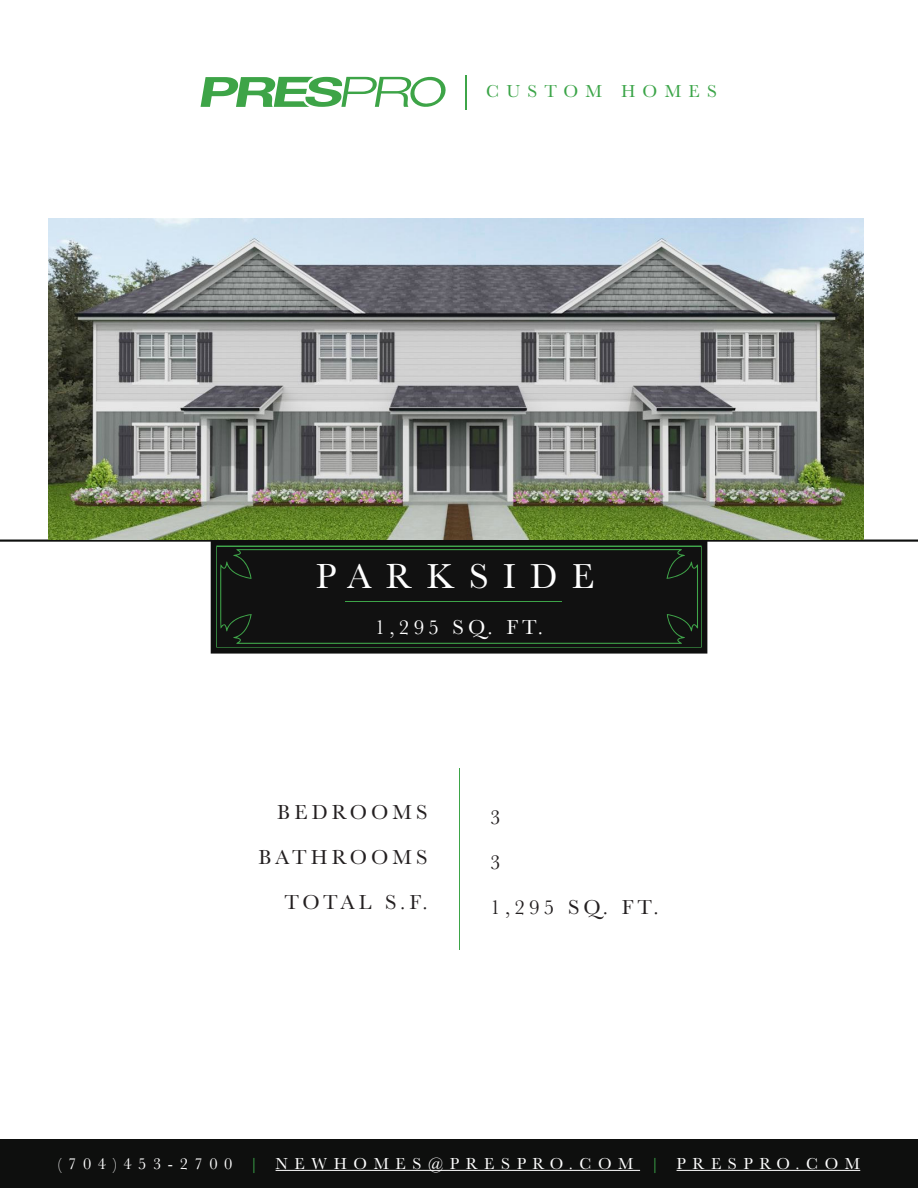
<style>
.page{position:relative;width:918px;height:1188px;background:#fff}
.page>*{position:absolute;margin:0;border:0;box-sizing:border-box;transform-origin:0 0}
.t1{font:36px "Baskerville";letter-spacing:.4em;color:#fff}
.t2{font:21px "Baskerville";letter-spacing:.2em;color:#231f20}
.t3{font:21px "Baskerville";letter-spacing:.2em;color:#fff}
.t4{font:18px "Baskerville";letter-spacing:.4em;color:#3aa447}
.t5{font:16.5px "Baskerville";letter-spacing:.4em;color:#fff}
.s1{color:#3aa447}
</style>
<div class="page">
<div style="left:0;top:1139px;width:918px;height:49px;background:#0e0f0e"></div>
<hr style="left:276px;top:1170px;width:364px;height:1px;background:#fff">
<hr style="left:677px;top:1170px;width:183px;height:1px;background:#fff">
<svg style="left:201px;top:77px;width:245px;height:30px"></svg>
<hr style="left:465px;top:75px;width:1px;height:35px;background:#3da548">
<svg style="left:0;top:540px;width:918px;height:114px"></svg>
<svg style="left:216px;top:545px;width:486px;height:103px;background:#285c2e"></svg>
<div style="left:217px;top:547px;width:483px;height:99px;background:#111"></div>
<svg style="left:220px;top:549px;width:478px;height:95px"></svg>
<svg style="left:221px;top:550px;width:476px;height:93px"></svg>
<hr style="left:346px;top:601px;width:216px;height:1px;background:#3da448">
<hr style="left:459px;top:768px;width:1px;height:182px;background:#3da548">
<img style="left:49px;top:218px;width:815px;height:322px">
<p class="t4" style="left:486px;top:80px;width:232px">CUSTOM HOMES</p>
<p class="t1" style="left:316px;top:554px;width:280px">PARKSIDE</p>
<p class="t3" style="left:375px;top:613px;width:170px">1,295 SQ. FT.</p>
<p class="t2" style="left:277px;top:799px;width:152px">BEDROOMS</p>
<p class="t2" style="left:259px;top:844px;width:171px">BATHROOMS</p>
<p class="t2" style="left:284px;top:889px;width:145px">TOTAL S.F.</p>
<p class="t2" style="left:490px;top:803px;width:12px">3</p>
<p class="t2" style="left:490px;top:848px;width:12px">3</p>
<p class="t2" style="left:490px;top:893px;width:170px">1,295 SQ. FT.</p>
<p class="t5" style="left:58px;top:1153px;width:804px">(704)453-2700 <span class="s1">|</span> NEWHOMES@PRESPRO.COM <span class="s1">|</span> PRESPRO.COM</p>
</div>
